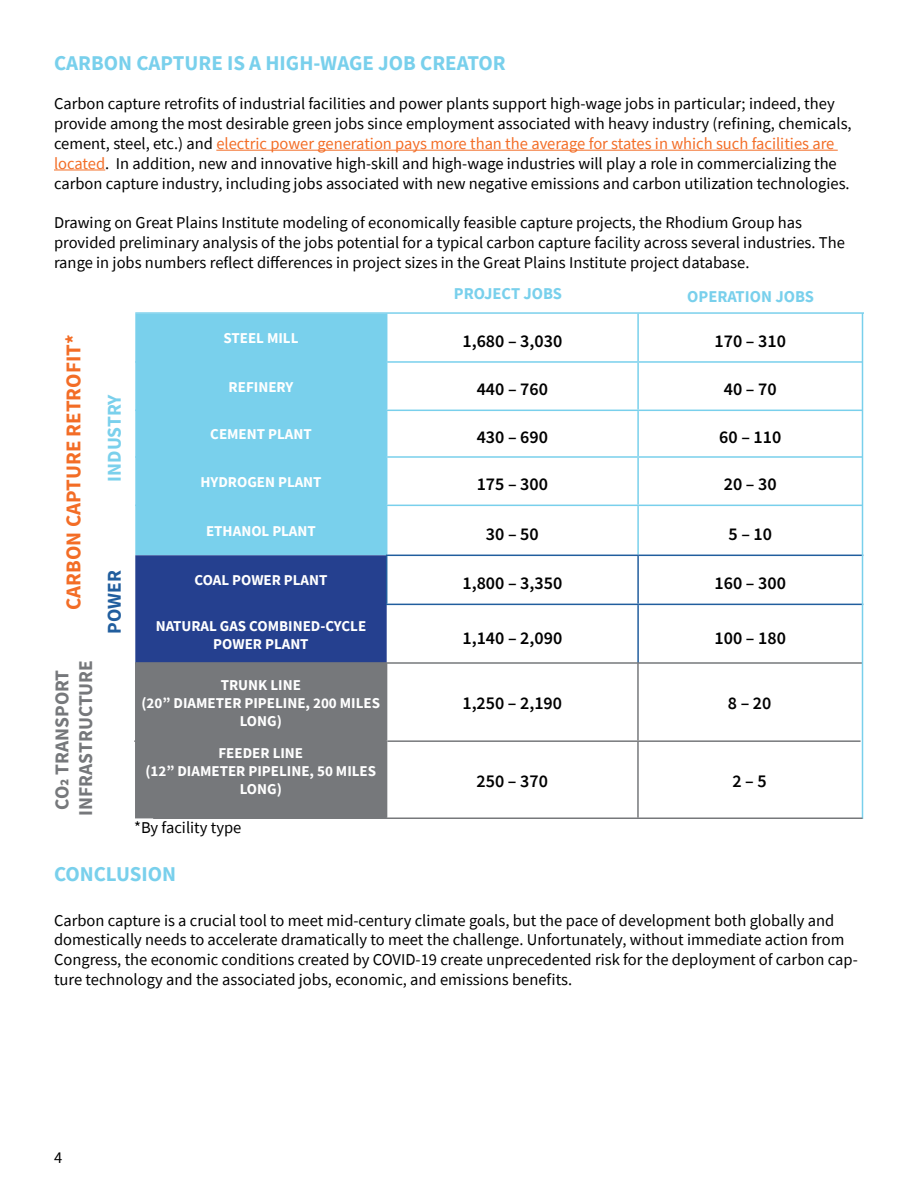
<style>
.page{position:relative;width:918px;height:1188px;background:#fff}
.page>*{position:absolute;margin:0;border:0;box-sizing:border-box;transform-origin:0 0}
.t1{font:700 21px "Source Sans Pro";color:#79d0ec}
.t2{font:700 21px "Source Sans Pro";color:#f36d26}
.t3{font:700 19.5px/23.4px "Source Sans Pro";color:#76787b}
.t4{font:700 19.5px "Source Sans Pro";color:#7ad0ec}
.t5{font:700 19.5px "Source Sans Pro";color:#215e9e}
.t6{font:600 18px "Source Sans Pro";color:#000}
.t7{font:600 18px "Source Sans Pro";color:#000}
.t8{font:16.5px/19.8px "Source Sans Pro";color:#000}
.t9{font:700 16.5px "Source Sans Pro";color:#79d0ec}
.t10{font:700 15px/18px "Source Sans Pro";color:#fff;text-align:center}
.s1{color:#f36d26}
.s2{color:#000101}
</style>
<div class="page">
<hr style="left:216px;top:150px;width:622px;height:1px;background:#f36d26">
<hr style="left:54px;top:170px;width:51px;height:1px;background:#f36d26">
<div style="left:135px;top:314px;width:251px;height:241px;background:#79d0ec"></div>
<hr style="left:386px;top:314px;width:1px;height:47px;background:#79d0ec">
<hr style="left:637px;top:314px;width:2px;height:47px;background:#79d0ec">
<hr style="left:135px;top:361px;width:252px;height:2px;background:#79d0ec">
<hr style="left:387px;top:361px;width:251px;height:2px;background:#79d0ec">
<hr style="left:386px;top:363px;width:1px;height:47px;background:#79d0ec">
<hr style="left:638px;top:361px;width:224px;height:2px;background:#79d0ec">
<hr style="left:637px;top:363px;width:2px;height:47px;background:#79d0ec">
<hr style="left:135px;top:410px;width:252px;height:1px;background:#79d0ec">
<hr style="left:387px;top:410px;width:251px;height:1px;background:#79d0ec">
<hr style="left:386px;top:411px;width:1px;height:45px;background:#79d0ec">
<hr style="left:638px;top:410px;width:224px;height:1px;background:#79d0ec">
<hr style="left:637px;top:411px;width:2px;height:45px;background:#79d0ec">
<hr style="left:135px;top:456px;width:252px;height:2px;background:#79d0ec">
<hr style="left:387px;top:456px;width:251px;height:2px;background:#79d0ec">
<hr style="left:386px;top:458px;width:1px;height:47px;background:#79d0ec">
<hr style="left:638px;top:456px;width:224px;height:2px;background:#79d0ec">
<hr style="left:637px;top:458px;width:2px;height:47px;background:#79d0ec">
<hr style="left:135px;top:505px;width:252px;height:1px;background:#79d0ec">
<hr style="left:387px;top:505px;width:251px;height:1px;background:#79d0ec">
<hr style="left:386px;top:506px;width:1px;height:49px;background:#79d0ec">
<hr style="left:638px;top:505px;width:224px;height:1px;background:#79d0ec">
<hr style="left:637px;top:506px;width:2px;height:49px;background:#79d0ec">
<hr style="left:637px;top:605px;width:2px;height:58px;background:#215e9e">
<hr style="left:386px;top:555px;width:252px;height:1px;background:#215e9e">
<hr style="left:386px;top:604px;width:252px;height:1px;background:#215e9e">
<hr style="left:638px;top:555px;width:225px;height:1px;background:#215e9e">
<hr style="left:637px;top:556px;width:2px;height:48px;background:#215e9e">
<hr style="left:638px;top:604px;width:225px;height:1px;background:#215e9e">
<svg style="left:135px;top:555px;width:252px;height:263px;background:#556183"></svg>
<hr style="left:637px;top:663px;width:2px;height:77px;background:#76787b">
<hr style="left:387px;top:740px;width:251px;height:2px;background:#76787b">
<hr style="left:386px;top:742px;width:1px;height:76px;background:#76787b">
<hr style="left:638px;top:740px;width:223px;height:2px;background:#76787b">
<hr style="left:637px;top:742px;width:2px;height:76px;background:#76787b">
<hr style="left:386px;top:663px;width:1px;height:77px;background:#76787b">
<hr style="left:134px;top:740px;width:253px;height:2px;background:#76787b">
<hr style="left:135px;top:312px;width:729px;height:2px;background:#7ad0ec">
<hr style="left:135px;top:662px;width:727px;height:2px;background:#76787b">
<hr style="left:862px;top:313px;width:1px;height:506px;background:#79d0ec">
<hr style="left:153px;top:818px;width:710px;height:1px;background:#76787b">
<p class="t1" style="left:54px;top:49px;width:453px">CARBON CAPTURE IS A HIGH-WAGE JOB CREATOR</p>
<p class="t8" style="left:54px;top:94px;width:799px">Carbon capture retrofits of industrial facilities and power plants support high-wage jobs in particular; indeed, they provide among the most desirable green jobs since employment associated with heavy industry (refining, chemicals, cement, steel, etc.) and <span class="s1">electric power generation pays more than the average for states in which such facilities are located</span><span class="s2">.</span> In addition, new and innovative high-skill and high-wage industries will play a role in commercializing the carbon capture industry, including jobs associated with new negative emissions and carbon utilization technologies.</p>
<p class="t8" style="left:54px;top:213px;width:792px">Drawing on Great Plains Institute modeling of economically feasible capture projects, the Rhodium Group has provided preliminary analysis of the jobs potential for a typical carbon capture facility across several industries. The range in jobs numbers reflect differences in project sizes in the Great Plains Institute project database.</p>
<p class="t2" style="left:59px;top:610px;width:276px;rotate:-90deg">CARBON CAPTURE RETROFIT*</p>
<p class="t3" style="left:50px;top:816px;width:157px;rotate:-90deg">CO2 TRANSPORT<br>INFRASTRUCTURE</p>
<p class="t4" style="left:101px;top:482px;width:89px;rotate:-90deg">INDUSTRY</p>
<p class="t5" style="left:101px;top:634px;width:65px;rotate:-90deg">POWER</p>
<p class="t9" style="left:454px;top:283px;width:110px">PROJECT JOBS</p>
<p class="t9" style="left:687px;top:286px;width:128px">OPERATION JOBS</p>
<p class="t10" style="left:223px;top:329px;width:77px">STEEL MILL</p>
<p class="t6" style="left:462px;top:329px;width:101px">1,680 – 3,030</p>
<p class="t6" style="left:715px;top:329px;width:73px">170 – 310</p>
<p class="t10" style="left:229px;top:378px;width:66px">REFINERY</p>
<p class="t6" style="left:477px;top:377px;width:73px">440 – 760</p>
<p class="t6" style="left:724px;top:377px;width:54px">40 – 70</p>
<p class="t10" style="left:210px;top:425px;width:103px">CEMENT PLANT</p>
<p class="t6" style="left:477px;top:425px;width:73px">430 – 690</p>
<p class="t6" style="left:719px;top:425px;width:64px">60 – 110</p>
<p class="t10" style="left:200px;top:473px;width:123px">HYDROGEN PLANT</p>
<p class="t6" style="left:477px;top:472px;width:73px">175 – 300</p>
<p class="t6" style="left:724px;top:472px;width:54px">20 – 30</p>
<p class="t10" style="left:206px;top:522px;width:111px">ETHANOL PLANT</p>
<p class="t6" style="left:486px;top:522px;width:54px">30 – 50</p>
<p class="t6" style="left:729px;top:522px;width:45px">5 – 10</p>
<p class="t10" style="left:195px;top:571px;width:134px">COAL POWER PLANT</p>
<p class="t6" style="left:462px;top:571px;width:101px">1,800 – 3,350</p>
<p class="t6" style="left:715px;top:571px;width:73px">160 – 300</p>
<p class="t10" style="left:156px;top:617px;width:212px">NATURAL GAS COMBINED-CYCLE<br>POWER PLANT</p>
<p class="t6" style="left:462px;top:626px;width:101px">1,140 – 2,090</p>
<p class="t6" style="left:715px;top:626px;width:73px">100 – 180</p>
<p class="t10" style="left:141px;top:675px;width:240px">TRUNK LINE<br>(20” DIAMETER PIPELINE, 200 MILES<br>LONG)</p>
<p class="t10" style="left:145px;top:744px;width:232px">FEEDER LINE<br>(12” DIAMETER PIPELINE, 50 MILES<br>LONG)</p>
<p class="t8" style="left:134px;top:817px;width:109px">*By facility type</p>
<p class="t7" style="left:462px;top:691px;width:101px">1,250 – 2,190</p>
<p class="t7" style="left:728px;top:691px;width:45px">8 – 20</p>
<p class="t7" style="left:477px;top:769px;width:73px">250 – 370</p>
<p class="t7" style="left:732px;top:769px;width:36px">2 – 5</p>
<p class="t1" style="left:54px;top:859px;width:124px">CONCLUSION</p>
<p class="t8" style="left:54px;top:910px;width:805px">Carbon capture is a crucial tool to meet mid-century climate goals, but the pace of development both globally and domestically needs to accelerate dramatically to meet the challenge. Unfortunately, without immediate action from Congress, the economic conditions created by COVID-19 create unprecedented risk for the deployment of carbon cap&shy;ture technology and the associated jobs, economic, and emissions benefits.</p>
<p class="t8" style="left:54px;top:1148px;width:10px">4</p>
</div>
